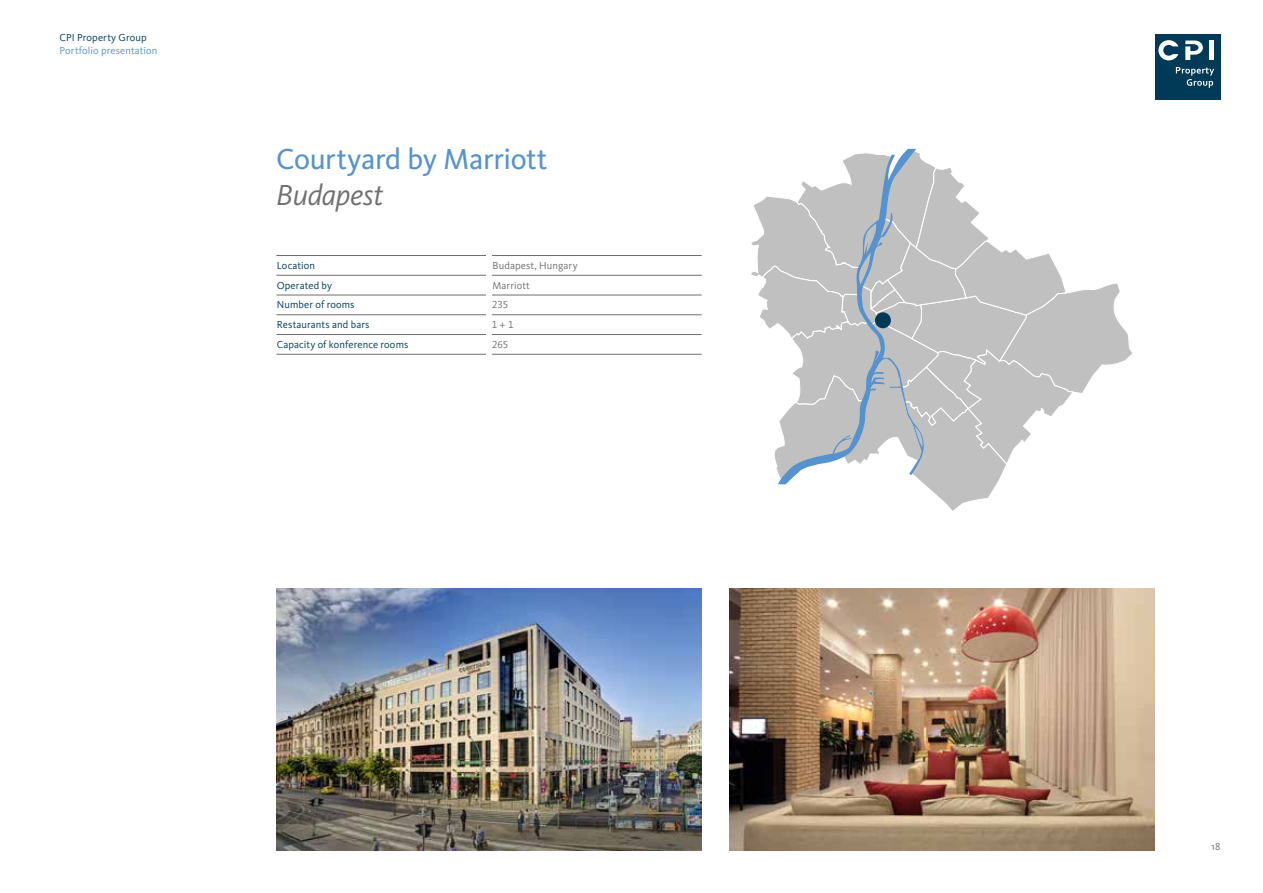
<style>
.page{position:relative;width:1263px;height:893px;background:#fff}
.page>*{position:absolute;margin:0;border:0;box-sizing:border-box;transform-origin:0 0}
.t1{font:30px "Kievit Pro";letter-spacing:-.015em;color:#5692ce}
.t2{font:italic 30px "Kievit Pro";letter-spacing:-.005em;color:#706f6f}
.t3{font:10.5px "Kievit Pro";letter-spacing:.01em;color:#003a57}
.t4{font:10.5px "Kievit Pro";letter-spacing:.01em;color:#706f6f}
.t5{font:10.5px "Kievit Pro";letter-spacing:.01em;color:#5692ce}
</style>
<div class="page">
<img style="left:729px;top:589px;width:425px;height:261px">
<img style="left:276px;top:589px;width:426px;height:261px">
<svg style="left:751px;top:162px;width:381px;height:349px"></svg>
<svg style="left:778px;top:149px;width:146px;height:335px;fill:#c0c0c0"></svg>
<hr style="left:276px;top:255px;width:210px;height:1px;background:#706f6f">
<hr style="left:492px;top:255px;width:210px;height:1px;background:#706f6f">
<hr style="left:276px;top:275px;width:210px;height:1px;background:#706f6f">
<hr style="left:492px;top:275px;width:210px;height:1px;background:#706f6f">
<hr style="left:276px;top:295px;width:210px;height:1px;background:#706f6f">
<hr style="left:492px;top:295px;width:210px;height:1px;background:#706f6f">
<hr style="left:276px;top:314px;width:210px;height:1px;background:#706f6f">
<hr style="left:492px;top:314px;width:210px;height:1px;background:#706f6f">
<hr style="left:276px;top:334px;width:210px;height:1px;background:#706f6f">
<hr style="left:492px;top:334px;width:210px;height:1px;background:#706f6f">
<hr style="left:276px;top:354px;width:210px;height:1px;background:#706f6f">
<hr style="left:492px;top:354px;width:210px;height:1px;background:#706f6f">
<div style="left:1154px;top:34px;width:66px;height:66px;background:#003a57"></div>
<div style="left:1209px;top:41px;width:5px;height:19px;background:#fff"></div>
<svg style="left:1185px;top:41px;width:18px;height:19px"></svg>
<svg style="left:1158px;top:40px;width:20px;height:20px"></svg>
<svg style="left:1176px;top:67px;width:38px;height:21px"></svg>
<div style="left:875px;top:312px;width:16px;height:16px;background:#003a57;border-radius:50%"></div>
<p class="t3" style="left:60px;top:31px;width:89px">CPI Property Group</p>
<p class="t5" style="left:60px;top:44px;width:100px">Portfolio presentation</p>
<h1 class="t1" style="left:276px;top:141px;width:273px">Courtyard by Marriott</h1>
<h1 class="t2" style="left:276px;top:177px;width:109px">Budapest</h1>
<p class="t3" style="left:277px;top:259px;width:40px">Location</p>
<p class="t4" style="left:492px;top:259px;width:87px">Budapest, Hungary</p>
<p class="t3" style="left:277px;top:279px;width:57px">Operated by</p>
<p class="t4" style="left:492px;top:279px;width:39px">Marriott</p>
<p class="t3" style="left:277px;top:299px;width:79px">Number of rooms</p>
<p class="t4" style="left:492px;top:299px;width:18px">235</p>
<p class="t3" style="left:277px;top:318px;width:94px">Restaurants and bars</p>
<p class="t4" style="left:492px;top:318px;width:23px">1 + 1</p>
<p class="t3" style="left:277px;top:338px;width:133px">Capacity of konference rooms</p>
<p class="t4" style="left:492px;top:338px;width:18px">265</p>
<p class="t4" style="left:1211px;top:841px;width:11px">18</p>
</div>
